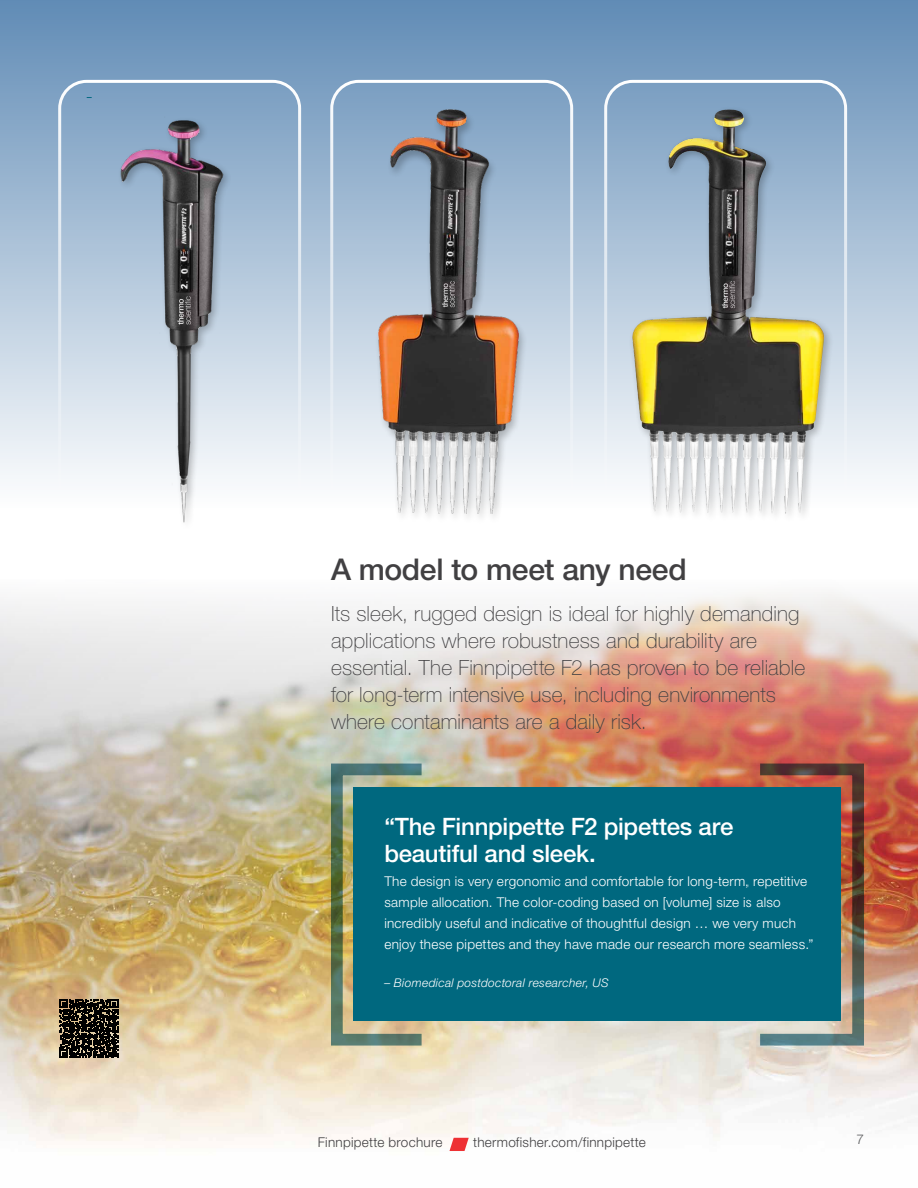
<style>
.page{position:relative;width:918px;height:1188px;background:#fff}
.page>*{position:absolute;margin:0;border:0;box-sizing:border-box;transform-origin:0 0}
.t1{font:500 30px "Helvetica Neue LTW1 G";letter-spacing:-.01em;color:#414042}
.t2{font:500 24px/27px "Helvetica Neue LTW1 G";letter-spacing:-.01em;color:#fff}
.t3{font:100 21px/27px "Helvetica Neue LTW1 G";letter-spacing:.005em;color:#414042}
.t4{font:300 13.5px/21px "Helvetica Neue LTW1 G";letter-spacing:.02em;color:#fff}
.t5{font:300 13.5px "Helvetica Neue LTW1 G";letter-spacing:.02em;color:#414042}
.t6{font:300 13.5px "Helvetica Neue LTW1 G";color:#58595b}
.t7{font:italic 300 12px "Helvetica Neue LTW1 G";letter-spacing:.025em;color:#fff}
</style>
<div class="page">
<img style="left:0;top:592px;width:918px;height:559px">
<div style="left:0;top:0;width:918px;height:508px;background:linear-gradient(to bottom,#618cb6,#fdfdfe)"></div>
<div style="left:354px;top:787px;width:487px;height:234px;background:#00687f"></div>
<svg style="left:331px;top:764px;width:92px;height:282px"></svg>
<svg style="left:759px;top:764px;width:105px;height:282px"></svg>
<div style="left:58px;top:80px;width:243px;height:464px;border:3px solid #fff;border-radius:27px"></div>
<div style="left:117px;top:117px;width:116px;height:414px;background:#000;opacity:.25"></div>
<img style="left:110px;top:109px;width:120px;height:421px">
<div style="left:604px;top:80px;width:243px;height:464px;border:3px solid #fff;border-radius:27px"></div>
<div style="left:330px;top:80px;width:243px;height:464px;border:3px solid #fff;border-radius:27px"></div>
<div style="left:375px;top:108px;width:153px;height:418px;background:#000;opacity:.25"></div>
<img style="left:379px;top:109px;width:140px;height:404px">
<div style="left:628px;top:106px;width:206px;height:418px;background:#000;opacity:.25"></div>
<img style="left:632px;top:110px;width:91px;height:403px">
<svg style="left:60px;top:1000px;width:58px;height:58px"></svg>
<svg style="left:450px;top:1138px;width:19px;height:13px"></svg>
<h1 class="t1" style="left:331px;top:552px;width:357px">A model to meet any need</h1>
<p class="t3" style="left:331px;top:600px;width:476px">Its sleek, rugged design is ideal for highly demanding applications where robustness and durability are essential. The Finnpipette F2 has proven to be reliable for long-term intensive use, including environments where contaminants are a daily risk.</p>
<h2 class="t2" style="left:384px;top:813px;width:351px">“The Finnpipette F2 pipettes are beautiful and sleek.</h2>
<p class="t4" style="left:384px;top:871px;width:431px">The design is very ergonomic and comfortable for long-term, repetitive sample allocation. The color-coding based on [volume] size is also incredibly useful and indicative of thoughtful design … we very much enjoy these pipettes and they have made our research more seamless.”</p>
<p class="t7" style="left:384px;top:975px;width:226px">– Biomedical postdoctoral researcher, US</p>
<p class="t5" style="left:318px;top:1134px;width:126px">Finnpipette brochure</p>
<p class="t5" style="left:473px;top:1134px;width:174px">thermofisher.com/finnpipette</p>
<p class="t6" style="left:856px;top:1131px;width:9px">7</p>
</div>
